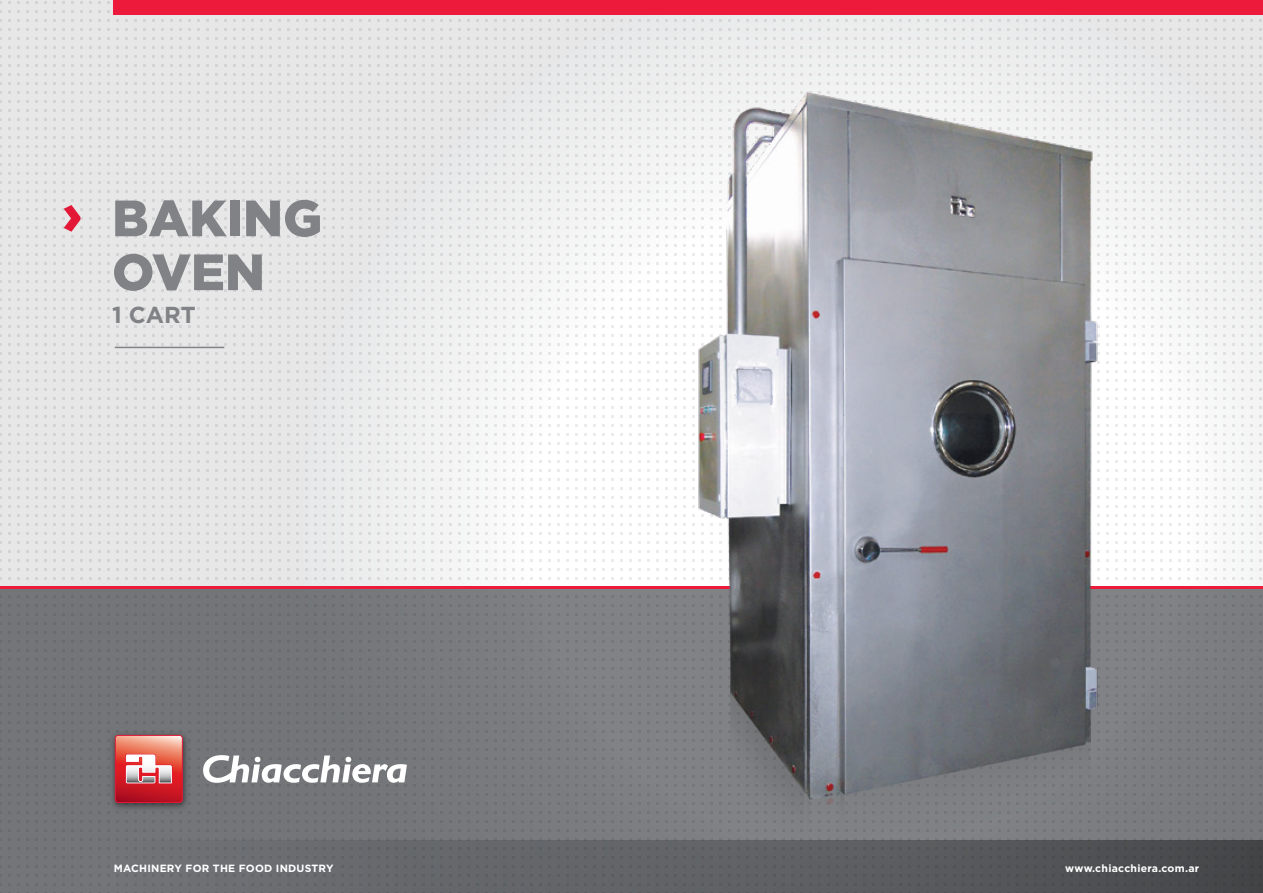
<style>
.page{position:relative;width:1263px;height:893px;background:#fff}
.page>*{position:absolute;margin:0;border:0;box-sizing:border-box;transform-origin:0 0}
.t1{font:900 51px/53.8px "Gotham";color:#808285}
.t2{font:700 23.1px "Gotham";color:#808285}
.t3{font:700 10.5px "Gotham";letter-spacing:.02em;color:#fff}
</style>
<div class="page">
<svg style="left:0;top:0;width:443px;height:587px;background:#e6e6e7"></svg>
<div style="left:0;top:588px;width:1263px;height:305px;background:#737579"></div>
<div style="left:111px;top:840px;width:1152px;height:53px;background:#6a6c70"></div>
<hr style="left:0;top:587px;width:1263px;height:2px;background:#ed1a3b">
<div style="left:114px;top:0;width:1149px;height:14px;background:#ed1a3b"></div>
<svg style="left:203px;top:755px;width:204px;height:28px"></svg>
<img style="left:107px;top:730px;width:84px;height:83px">
<svg style="left:115px;top:735px;width:68px;height:68px;background:#db6766"></svg>
<svg style="left:64px;top:205px;width:16px;height:27px"></svg>
<hr style="left:115px;top:347px;width:109px;height:1px;background:#808285">
<img style="left:443px;top:14px;width:820px;height:879px">
<h1 class="t1" style="left:112px;top:191px;width:212px">BAKING<br>OVEN</h1>
<h2 class="t2" style="left:112px;top:299px;width:85px">1 CART</h2>
<p class="t3" style="left:114px;top:861px;width:221px">MACHINERY FOR THE FOOD INDUSTRY</p>
<p class="t3" style="left:1065px;top:861px;width:135px">www.chiacchiera.com.ar</p>
</div>
